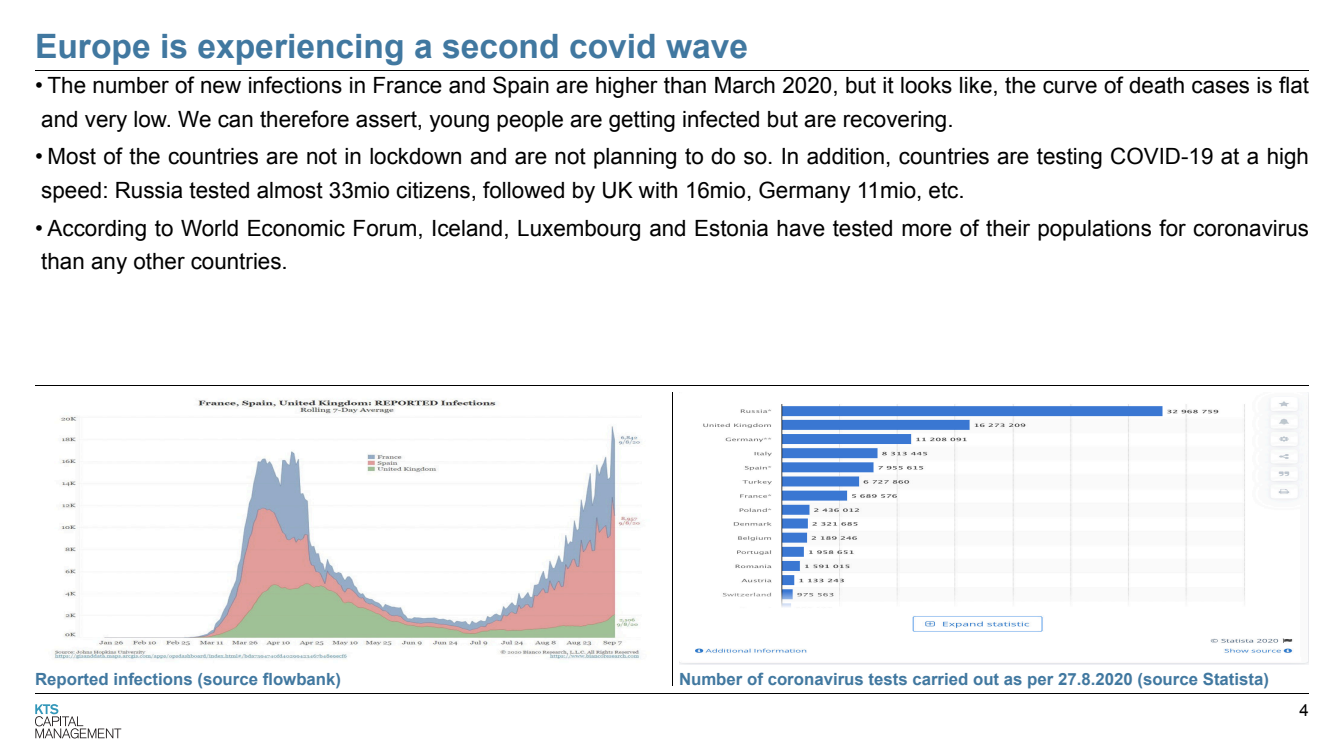
<style>
.page{position:relative;width:1344px;height:756px;background:#fff}
.page>*{position:absolute;margin:0;border:0;box-sizing:border-box;transform-origin:0 0}
.t1{font:700 33.6px "Arial";color:#4178a0}
.t2{font:22.4px/33.6px "Arial";color:#000}
.t3{font:700 16.8px "Arial";color:#4178a0}
.t4{font:16.8px "Arial";color:#000}
</style>
<div class="page">
<svg style="left:35px;top:704px;width:86px;height:34px"></svg>
<hr style="left:35px;top:693px;width:1274px;height:1px;background:#000">
<hr style="left:672px;top:392px;width:1px;height:294px;background:#000">
<hr style="left:35px;top:70px;width:1274px;height:1px;background:#000">
<img style="left:54px;top:399px;width:587px;height:261px">
<img style="left:679px;top:392px;width:630px;height:273px">
<hr style="left:35px;top:385px;width:1274px;height:1px;background:#000">
<h1 class="t1" style="left:35px;top:34px;width:715px">Europe is experiencing a second covid wave</h1>
<p class="t2" style="left:35px;top:70px;width:1276px">• The number of new infections in France and Spain are higher than March 2020, but it looks like, the curve of death cases is flat and very low. We can therefore assert, young people are getting infected but are recovering.</p>
<p class="t2" style="left:35px;top:142px;width:1276px">• Most of the countries are not in lockdown and are not planning to do so. In addition, countries are testing COVID-19 at a high speed: Russia tested almost 33mio citizens, followed by UK with 16mio, Germany 11mio, etc.</p>
<p class="t2" style="left:35px;top:213px;width:1276px">• According to World Economic Forum, Iceland, Luxembourg and Estonia have tested more of their populations for coronavirus than any other countries.</p>
<p class="t3" style="left:35px;top:673px;width:308px">Reported infections (source flowbank)</p>
<p class="t3" style="left:679px;top:673px;width:592px">Number of coronavirus tests carried out as per 27.8.2020 (source Statista)</p>
<p class="t4" style="left:1300px;top:703px;width:11px">4</p>
</div>
